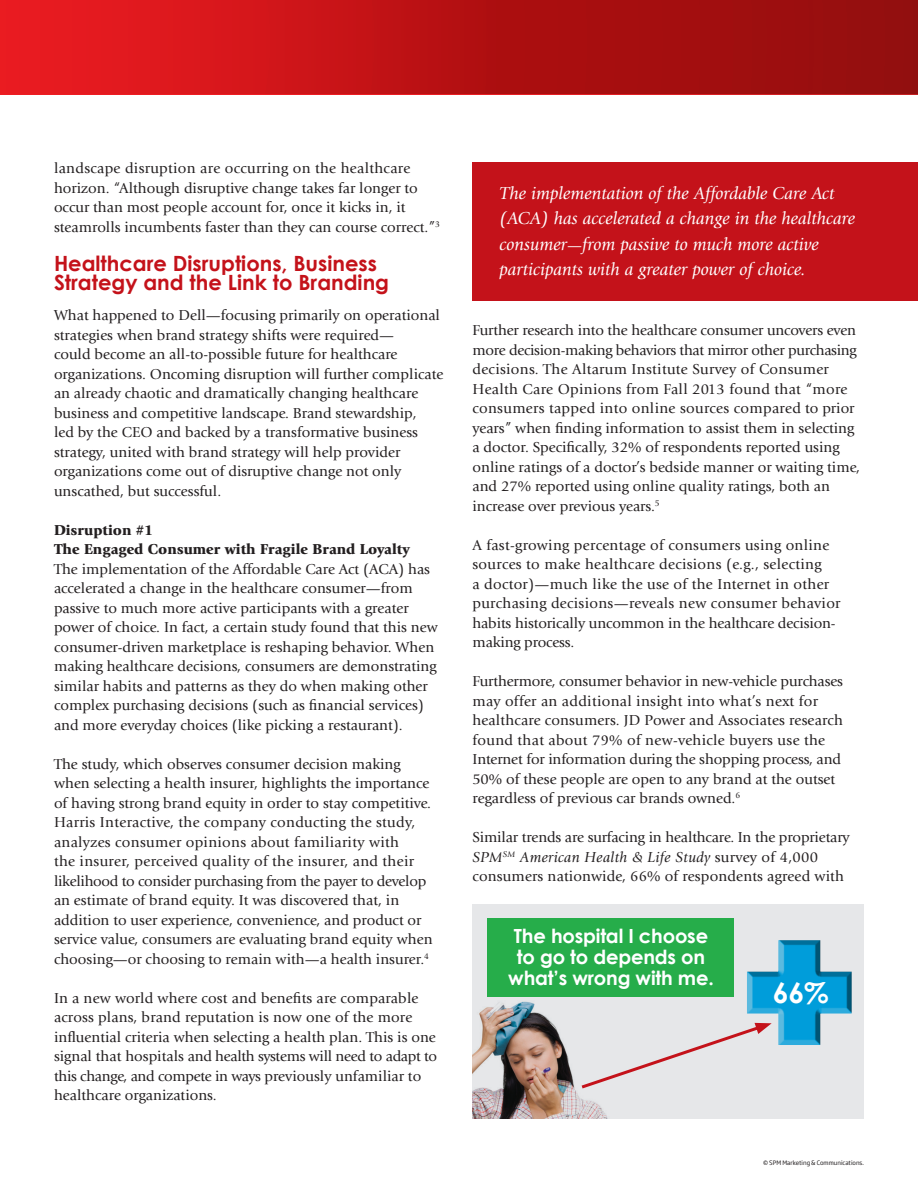
<style>
.page{position:relative;width:918px;height:1188px;background:#fff}
.page>*{position:absolute;margin:0;border:0;box-sizing:border-box;transform-origin:0 0}
.t1{font:700 28.5px "Century Gothic";color:#fff}
.t2{font:700 21px/19.5px "Century Gothic";color:#c4121a}
.t3{font:700 19.5px/21px "Century Gothic";letter-spacing:-.01em;color:#fff;text-align:center}
.t4{font:italic 18px/25.5px "Giovanni";color:#fff}
.t5{font:15px/19.5px "Giovanni";color:#231f20}
.t6{font:15px/19.5px "Giovanni";letter-spacing:.02em;color:#231f20}
.t7{font:900 15px/19.5px "Giovanni";color:#231f20}
.t8{font:6px "Soho Gothic Pro";color:#231f20}
.s1{font-style:normal;font-size:15px}
.s2{font-style:italic}
</style>
<div class="page">
<div style="left:0;top:0;width:918px;height:94px;background:linear-gradient(to right,#eb1a20,#8b0b0a)"></div>
<div style="left:472px;top:162px;width:446px;height:138px;background:#c4121a"></div>
<div style="left:472px;top:904px;width:392px;height:215px;background:#e6e7e9"></div>
<div style="left:488px;top:918px;width:246px;height:78px;background:#26ad4a"></div>
<img style="left:472px;top:985px;width:136px;height:134px">
<svg style="left:578px;top:985px;width:167px;height:106px"></svg>
<div style="left:745px;top:939px;width:107px;height:108px;background:#231f20;opacity:.75"></div>
<p class="t5" style="left:54px;top:159px;width:387px">landscape disruption are occurring on the healthcare horizon. “Although disruptive change takes far longer to occur than most people account for, once it kicks in, it steamrolls incumbents faster than they can course correct.”<sup>3</sup></p>
<h2 class="t2" style="left:54px;top:253px;width:337px">Healthcare Disruptions, Business<br>Strategy and the Link to Branding</h2>
<p class="t5" style="left:54px;top:306px;width:391px">What happened to Dell—focusing primarily on operational strategies when brand strategy shifts were required—<br>could become an all-to-possible future for healthcare organizations. Oncoming disruption will further complicate an already chaotic and dramatically changing healthcare business and competitive landscape. Brand stewardship,<br>led by the CEO and backed by a transformative business strategy, united with brand strategy will help provider organizations come out of disruptive change not only unscathed, but successful.</p>
<p class="t7" style="left:54px;top:520px;width:357px">Disruption #1<br>The Engaged Consumer with Fragile Brand Loyalty</p>
<p class="t5" style="left:54px;top:559px;width:385px">The implementation of the Affordable Care Act (ACA) has accelerated a change in the healthcare consumer—from passive to much more active participants with a greater power of choice. In fact, a certain study found that this new consumer-driven marketplace is reshaping behavior. When making healthcare decisions, consumers are demonstrating similar habits and patterns as they do when making other complex purchasing decisions (such as financial services) and more everyday choices (like picking a restaurant).</p>
<p class="t5" style="left:54px;top:754px;width:380px">The study, which observes consumer decision making when selecting a health insurer, highlights the importance of having strong brand equity in order to stay competitive.<br>Harris Interactive, the company conducting the study, analyzes consumer opinions about familiarity with<br>the insurer, perceived quality of the insurer, and their likelihood to consider purchasing from the payer to develop an estimate of brand equity. It was discovered that, in addition to user experience, convenience, and product or service value, consumers are evaluating brand equity when choosing—or choosing to remain with—a health insurer.<sup>4</sup></p>
<p class="t5" style="left:54px;top:988px;width:385px">In a new world where cost and benefits are comparable across plans, brand reputation is now one of the more influential criteria when selecting a health plan. This is one signal that hospitals and health systems will need to adapt to this change, and compete in ways previously unfamiliar to healthcare organizations.</p>
<p class="t4" style="left:500px;top:180px;width:357px">The implementation of the Affordable Care Act (ACA) has accelerated a change in the healthcare consumer<span class="s1">—</span>from passive to much more active participants with a greater power of choice.</p>
<p class="t5" style="left:472px;top:321px;width:389px">Further research into the healthcare consumer uncovers even more decision-making behaviors that mirror other purchasing decisions. The Altarum Institute Survey of Consumer Health Care Opinions from Fall 2013 found that “more consumers tapped into online sources compared to prior years” when finding information to assist them in selecting a doctor. Specifically, 32% of respondents reported using online ratings of a doctor’s bedside manner or waiting time, and 27% reported using online quality ratings, both an increase over previous years.<sup>5</sup></p>
<p class="t6" style="left:472px;top:535px;width:370px">A fast-growing percentage of consumers using online sources to make healthcare decisions (e.g., selecting<br>a doctor)—much like the use of the Internet in other purchasing decisions—reveals new consumer behavior habits historically uncommon in the healthcare decision&shy;making process.</p>
<p class="t5" style="left:472px;top:672px;width:372px">Furthermore, consumer behavior in new-vehicle purchases may offer an additional insight into what’s next for healthcare consumers. JD Power and Associates research found that about 79% of new-vehicle buyers use the Internet for information during the shopping process, and 50% of these people are open to any brand at the outset regardless of previous car brands owned.<sup>6</sup></p>
<p class="t5" style="left:472px;top:828px;width:379px">Similar trends are surfacing in healthcare. In the proprietary<br><span class="s2">SPM</span><sup>SM</sup> <span class="s2">American Health &amp; Life Study</span> survey of 4,000 consumers nationwide, 66% of respondents agreed with</p>
<h3 class="t3" style="left:508px;top:925px;width:207px">The hospital I choose to go to depends on what’s wrong with me.</h3>
<h1 class="t1" style="left:773px;top:975px;width:57px">66%</h1>
<p class="t8" style="left:763px;top:1158px;width:102px">© SPM Marketing &amp; Communications.</p>
</div>
